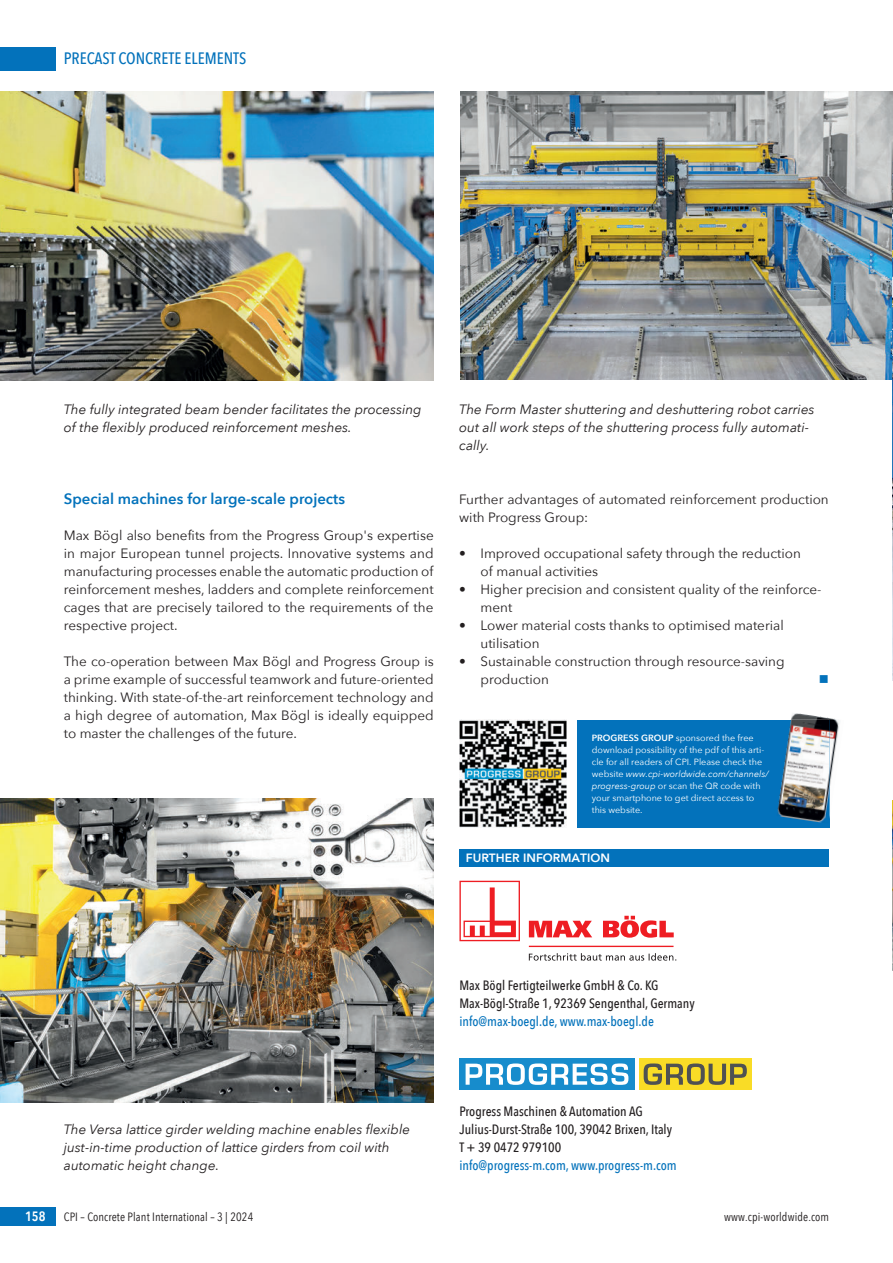
<style>
.page{position:relative;width:893px;height:1263px;background:#fff}
.page>*{position:absolute;margin:0;border:0;box-sizing:border-box;transform-origin:0 0}
.t1{font:500 16.5px "Avenir Next Condensed";color:#0372bb}
.t2{font:600 15px "Avenir Next";color:#0372bb}
.t3{font:13.5px/18px "Avenir Next";color:#231f20}
.t4{font:italic 13.5px/18px "Avenir Next";color:#231f20}
.t5{font:500 13.5px/18px "Avenir Next Condensed";color:#231f20}
.t6{font:500 13.5px "Avenir Next Condensed";color:#0372bb}
.t7{font:600 13.5px "Avenir Next Condensed";color:#fff}
.t8{font:13.5px "Wingdings";color:#0372bb}
.t9{font:12px "Avenir Next Condensed";letter-spacing:.01em;color:#231f20}
.t10{font:800 12px "Avenir";color:#fff}
.t11{font:9px/12px "Avenir Next";color:#fff}
.s1{font-weight:600}
.s2{font-style:italic}
</style>
<div class="page">
<div style="left:0;top:47px;width:55px;height:23px;background:#0372bb"></div>
<div style="left:0;top:1208px;width:55px;height:18px;background:#0372bb"></div>
<div style="left:459px;top:850px;width:370px;height:17px;background:#0372bb"></div>
<svg style="left:529px;top:916px;width:145px;height:31px"></svg>
<svg style="left:529px;top:953px;width:147px;height:8px"></svg>
<svg style="left:459px;top:881px;width:61px;height:60px"></svg>
<div style="left:459px;top:1058px;width:176px;height:31px;background:#178ccc"></div>
<div style="left:639px;top:1058px;width:112px;height:31px;background:#f9dc26"></div>
<svg style="left:466px;top:1063px;width:162px;height:22px"></svg>
<svg style="left:644px;top:1063px;width:103px;height:22px"></svg>
<div style="left:577px;top:720px;width:252px;height:107px;background:#0372bb"></div>
<img style="left:459px;top:720px;width:108px;height:107px">
<img style="left:791px;top:713px;width:48px;height:106px">
<img style="left:777px;top:720px;width:52px;height:103px">
<img style="left:0;top:91px;width:434px;height:289px">
<img style="left:0;top:798px;width:434px;height:304px">
<img style="left:461px;top:91px;width:431px;height:289px">
<img style="left:892px;top:800px;width:1px;height:170px">
<img style="left:892px;top:162px;width:1px;height:518px">
<p class="t1" style="left:64px;top:49px;width:184px">PRECAST CONCRETE ELEMENTS</p>
<p class="t4" style="left:64px;top:400px;width:359px">The fully integrated beam bender facilitates the processing of the flexibly produced reinforcement meshes.</p>
<p class="t2" style="left:64px;top:486px;width:283px">Special machines for large-scale projects</p>
<p class="t3" style="left:64px;top:526px;width:371px;text-align:justify">Max Bögl also benefits from the Progress Group's expertise in major European tunnel projects. Innovative systems and manufacturing processes enable the automatic production of reinforcement meshes, ladders and complete reinforcement cages that are precisely tailored to the requirements of the respective project.</p>
<p class="t3" style="left:64px;top:652px;width:371px;text-align:justify">The co-operation between Max Bögl and Progress Group is a prime example of successful teamwork and future-oriented thinking. With state-of-the-art reinforcement technology and a high degree of automation, Max Bögl is ideally equipped to master the challenges of the future.</p>
<p class="t4" style="left:459px;top:400px;width:357px">The Form Master shuttering and deshuttering robot carries out all work steps of the shuttering process fully automati&shy;cally.</p>
<p class="t3" style="left:459px;top:490px;width:371px">Further advantages of automated reinforcement production with Progress Group:</p>
<p class="t3" style="left:481px;top:544px;width:322px;text-indent:-21px">• Improved occupational safety through the reduction of manual activities</p>
<p class="t3" style="left:481px;top:580px;width:343px;text-indent:-21px">• Higher precision and consistent quality of the reinforce&shy;ment</p>
<p class="t3" style="left:481px;top:616px;width:305px;text-indent:-21px">• Lower material costs thanks to optimised material utilisation</p>
<p class="t3" style="left:481px;top:652px;width:306px;text-indent:-21px">• Sustainable construction through resource-saving production</p>
<p class="t8" style="left:819px;top:672px;width:12px">■</p>
<p class="t11" style="left:592px;top:731px;width:178px"><span class="s1">PROGRESS GROUP</span> sponsored the free download possibility of the pdf of this arti&shy;cle for all readers of CPI. Please check the website <span class="s2">www.cpi-worldwide.com/channels/ progress-group</span> or scan the QR code with your smartphone to get direct access to this website.</p>
<p class="t10" style="left:466px;top:849px;width:146px">FURTHER INFORMATION</p>
<p class="t4" style="left:64px;top:1120px;width:348px">The Versa lattice girder welding machine enables flexible just-in-time production of lattice girders from coil with automatic height change.</p>
<p class="t5" style="left:459px;top:976px;width:237px">Max Bögl Fertigteilwerke GmbH &amp; Co. KG<br>Max-Bögl-Straße 1, 92369 Sengenthal, Germany</p>
<p class="t6" style="left:459px;top:1013px;width:196px">info@max-boegl.de, www.max-boegl.de</p>
<p class="t5" style="left:459px;top:1102px;width:214px">Progress Maschinen &amp; Automation AG<br>Julius-Durst-Straße 100, 39042 Brixen, Italy<br>T + 39 0472 979100</p>
<p class="t6" style="left:459px;top:1157px;width:219px">info@progress-m.com, www.progress-m.com</p>
<p class="t7" style="left:25px;top:1205px;width:22px">158</p>
<p class="t9" style="left:64px;top:1207px;width:191px">CPI – Concrete Plant International – 3 | 2024</p>
<p class="t9" style="left:724px;top:1207px;width:107px">www.cpi-worldwide.com</p>
</div>
